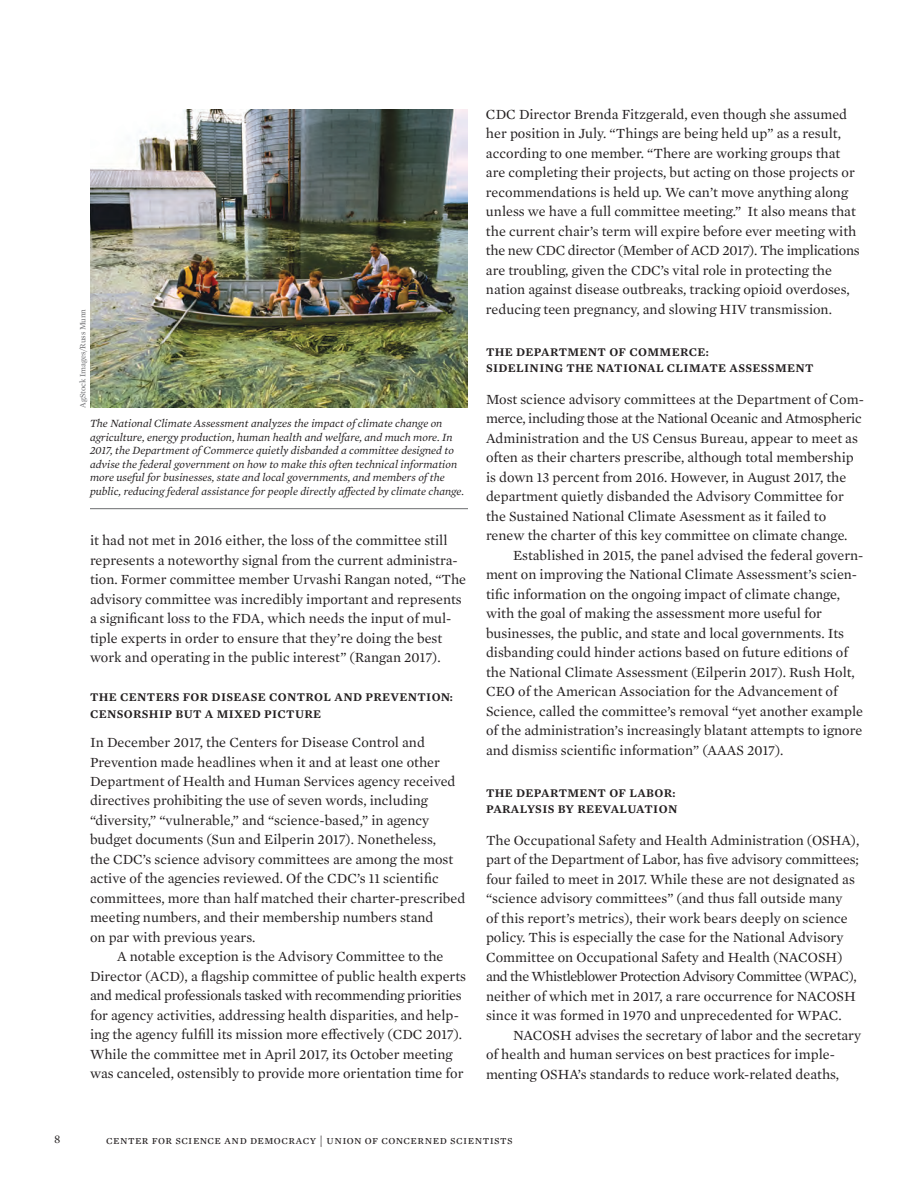
<style>
.page{position:relative;width:918px;height:1188px;background:#fff}
.page>*{position:absolute;margin:0;border:0;box-sizing:border-box;transform-origin:0 0}
.t1{font:14.25px/19.5px "Mercury Text G1";color:#231f20}
.t2{font:14.25px "Mercury Text G1";letter-spacing:-.02em;color:#231f20}
.t3{font:600 12px/16.5px "Mercury Text G1";letter-spacing:.03em;color:#231f20}
.t4{font:12px "Mercury Text G1 Roman SC";letter-spacing:.04em;color:#231f20}
.t5{font:12px "Mercury Text G1";color:#231f20}
.t6{font:italic 11.25px/13.5px "Mercury Text G1";color:#231f20}
.t7{font:8.25px "Mercury Text G1";letter-spacing:-.01em;color:#6c6d70}
</style>
<div class="page">
<hr style="left:90px;top:508px;width:378px;height:1px;background:#6c6d70">
<img style="left:90px;top:109px;width:378px;height:299px">
<p class="t7" style="left:77px;top:408px;width:100px;rotate:-90deg">AgStock Images/Russ Munn</p>
<p class="t6" style="left:90px;top:416px;width:376px">The National Climate Assessment analyzes the impact of climate change on agriculture, energy production, human health and welfare, and much more. In 2017, the Department of Commerce quietly disbanded a committee designed to advise the federal government on how to make this often technical information more useful for businesses, state and local governments, and members of the public, reducing federal assistance for people directly affected by climate change.</p>
<p class="t1" style="left:90px;top:530px;width:378px">it had not met in 2016 either, the loss of the committee still represents a noteworthy signal from the current administra&shy;tion. Former committee member Urvashi Rangan noted, “The advisory committee was incredibly important and represents a significant loss to the FDA, which needs the input of mul&shy;tiple experts in order to ensure that they’re doing the best work and operating in the public interest” (Rangan 2017).</p>
<p class="t3" style="left:90px;top:688px;width:364px">THE CENTERS FOR DISEASE CONTROL AND PREVENTION:<br>CENSORSHIP BUT A MIXED PICTURE</p>
<p class="t1" style="left:90px;top:732px;width:336px">In December 2017, the Centers for Disease Control and</p>
<p class="t1" style="left:90px;top:751px;width:351px">Prevention made headlines when it and at least one other</p>
<p class="t1" style="left:90px;top:771px;width:367px">Department of Health and Human Services agency received</p>
<p class="t1" style="left:90px;top:790px;width:339px">directives prohibiting the use of seven words, including</p>
<p class="t1" style="left:90px;top:810px;width:341px">“diversity,” “vulnerable,” and “science-based,” in agency</p>
<p class="t1" style="left:90px;top:829px;width:348px">budget documents (Sun and Eilperin 2017). Nonetheless,</p>
<p class="t1" style="left:90px;top:849px;width:365px">the CDC’s science advisory committees are among the most</p>
<p class="t1" style="left:90px;top:868px;width:350px">active of the agencies reviewed. Of the CDC’s 11 scientific</p>
<p class="t1" style="left:90px;top:888px;width:377px">committees, more than half matched their charter-prescribed</p>
<p class="t1" style="left:90px;top:907px;width:345px">meeting numbers, and their membership numbers stand</p>
<p class="t1" style="left:90px;top:927px;width:167px">on par with previous years.</p>
<p class="t1" style="left:117px;top:946px;width:328px">A notable exception is the Advisory Committee to the</p>
<p class="t1" style="left:90px;top:966px;width:378px">Director (ACD), a flagship committee of public health experts</p>
<p class="t2" style="left:90px;top:985px;width:373px">and medical professionals tasked with recommending priorities</p>
<p class="t1" style="left:90px;top:1005px;width:371px">for agency activities, addressing health disparities, and help-</p>
<p class="t1" style="left:90px;top:1024px;width:374px">ing the agency fulfill its mission more effectively (CDC 2017).</p>
<p class="t1" style="left:90px;top:1044px;width:364px">While the committee met in April 2017, its October meeting</p>
<p class="t1" style="left:90px;top:1063px;width:375px">was canceled, ostensibly to provide more orientation time for</p>
<p class="t1" style="left:486px;top:103px;width:375px">CDC Director Brenda Fitzgerald, even though she assumed her position in July. “Things are being held up” as a result, according to one member. “There are working groups that are completing their projects, but acting on those projects or recommendations is held up. We can’t move anything along unless we have a full committee meeting.” It also means that the current chair’s term will expire before ever meeting with the new CDC director (Member of ACD 2017). The implications are troubling, given the CDC’s vital role in protecting the nation against disease outbreaks, tracking opioid overdoses, reducing teen pregnancy, and slowing HIV transmission.</p>
<p class="t3" style="left:486px;top:343px;width:252px">THE DEPARTMENT OF COMMERCE:<br>SIDELINING THE NATIONAL CLIMATE ASS</p>
<p class="t3" style="left:753px;top:359px;width:59px">ESSMENT</p>
<p class="t1" style="left:486px;top:388px;width:379px">Most science advisory committees at the Department of Com&shy;merce, including those at the National Oceanic and Atmospheric Administration and the US Census Bureau, appear to meet as often as their charters prescribe, although total membership is down 13 percent from 2016. However, in August 2017, the department quietly disbanded the Advisory Committee for the Sustained National Climate Asessment as it failed to renew the charter of this key committee on climate change.</p>
<p class="t1" style="left:486px;top:544px;width:379px;text-indent:27px">Established in 2015, the panel advised the federal govern&shy;ment on improving the National Climate Assessment’s scien&shy;tific information on the ongoing impact of climate change, with the goal of making the assessment more useful for businesses, the public, and state and local governments. Its disbanding could hinder actions based on future editions of the National Climate Assessment (Eilperin 2017). Rush Holt, CEO of the American Association for the Advancement of Science, called the committee’s removal “yet another example of the administration’s increasingly blatant attempts to ignore and dismiss scientific information” (AAAS 2017).</p>
<p class="t3" style="left:486px;top:784px;width:193px">THE DEPARTMENT OF LABOR:<br>PARALYSIS BY REEVALUAT ION</p>
<p class="t1" style="left:486px;top:829px;width:375px">The Occupational Safety and Health Administration (OSHA), part of the Department of Labor, has five advisory committees; four failed to meet in 2017. While these are not designated as “science advisory committees” (and thus fall outside many<br>of this report’s metrics), their work bears deeply on science policy. This is especially the case for the National Advisory Committee on Occupational Safety and Health (NACOSH) and the Whistleblower Protection Advisory Committee (WPAC), neither of which met in 2017, a rare occurrence for NACOSH since it was formed in 1970 and unprecedented for WPAC.</p>
<p class="t1" style="left:486px;top:1024px;width:377px;text-indent:27px">NACOSH advises the secretary of labor and the secretary of health and human services on best practices for imple&shy;menting OSHA’s standards to reduce work-related deaths,</p>
<p class="t5" style="left:54px;top:1130px;width:8px">8</p>
<p class="t4" style="left:106px;top:1132px;width:408px">center for science and democracy | union of concerned scientists</p>
</div>
